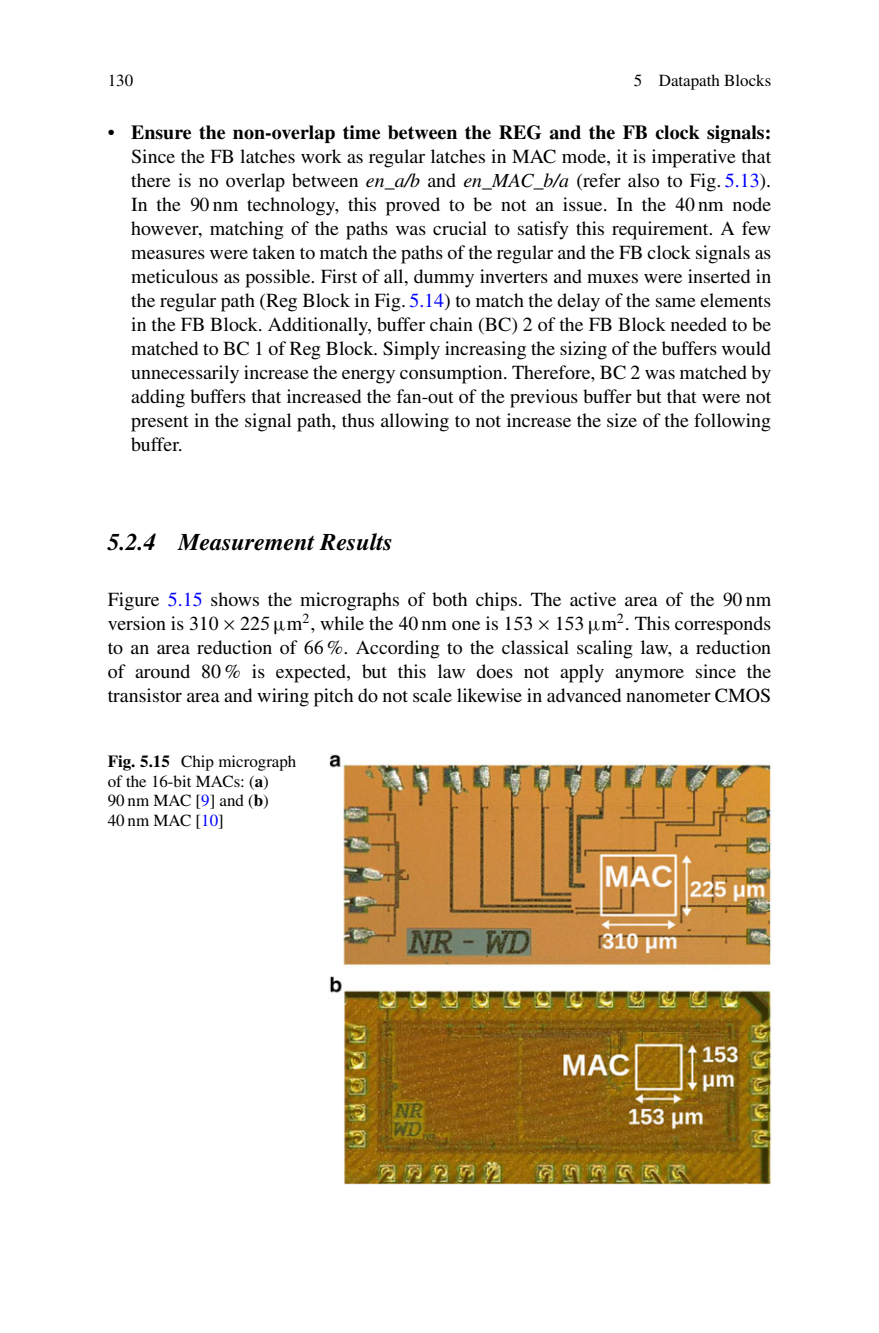
<style>
.page{position:relative;width:879px;height:1333px;background:#fff}
.page>*{position:absolute;margin:0;border:0;box-sizing:border-box;transform-origin:0 0}
.t1{font:italic 700 24px "Vwgghh Dfmxpx Times";color:#000}
.t2{font:20px/24px "Lckbgb Rttjdq Times";color:#000;text-align:justify}
.t3{font:700 20px "Mvnfwn Rddlsm Times";color:#000}
.t4{font:17px/20px "Lckbgb Rttjdq Times";color:#000}
.s1{font-family:"Lckbgb Rttjdq Times";font-weight:400}
.s2{font-family:"Vnyrwj Gcppgc Times";font-style:italic}
.s3{color:#00f}
.s4{font-family:"Npcrsp Bjmsxw MT2 MIT"}
.s5{font-family:"Lllyjw Lwbqcg MT2 SYT"}
.s6{font-family:"Mvnfwn Rddlsm Times";font-weight:700}
</style>
<div class="page">
<img style="left:329px;top:754px;width:442px;height:430px">
<p class="t4" style="left:108px;top:72px;width:27px">130</p>
<p class="t4" style="left:634px;top:72px;width:139px">5 Datapath Blocks</p>
<p class="t3" style="left:108px;top:124px;width:665px"><span class="s1">•</span> Ensure the non-overlap time between the REG and the FB clock signals:</p>
<p class="t2" style="left:131px;top:146px;width:641px">Since the FB latches work as regular latches in MAC mode, it is imperative that there is no overlap between <span class="s2">en_a/b</span> and <span class="s2">en_MAC_b/a</span> (refer also to Fig. <span class="s3">5.13</span>).<br>In the <span class="s4">90</span> nm technology, this proved to be not an issue. In the <span class="s4">40</span> nm node however, matching of the paths was crucial to satisfy this requirement. A few measures were taken to match the paths of the regular and the FB clock signals as meticulous as possible. First of all, dummy inverters and muxes were inserted in the regular path (Reg Block in Fig. <span class="s3">5.14</span>) to match the delay of the same elements in the FB Block. Additionally, buffer chain (BC) 2 of the FB Block needed to be matched to BC 1 of Reg Block. Simply increasing the sizing of the buffers would unnecessarily increase the energy consumption. Therefore, BC 2 was matched by adding buffers that increased the fan-out of the previous buffer but that were not present in the signal path, thus allowing to not increase the size of the following buffer.</p>
<p class="t1" style="left:108px;top:533px;width:286px">5.2.4 Measurement Results</p>
<p class="t2" style="left:108px;top:589px;width:665px">Figure <span class="s3">5.15</span> shows the micrographs of both chips. The active area of the <span class="s4">90</span> nm version is <span class="s4">310</span> <span class="s5">-</span> <span class="s4">225</span> m<sup>2</sup>, while the <span class="s4">40</span> nm one is <span class="s4">153</span> <span class="s5">-</span> <span class="s4">153</span> m<sup>2</sup>. This corresponds to an area reduction of <span class="s4">66</span> %. According to the classical scaling law, a reduction of around 80 % is expected, but this law does not apply anymore since the transistor area and wiring pitch do not scale likewise in advanced nanometer CMOS</p>
<p class="t4" style="left:108px;top:752px;width:190px"><span class="s6">Fig. 5.15</span> Chip micrograph of the 16-bit MACs: (<span class="s6">a</span>)<br>90 nm MAC [<span class="s3">9</span>] and (<span class="s6">b</span>)<br>40 nm MAC [<span class="s3">10</span>]</p>
</div>
